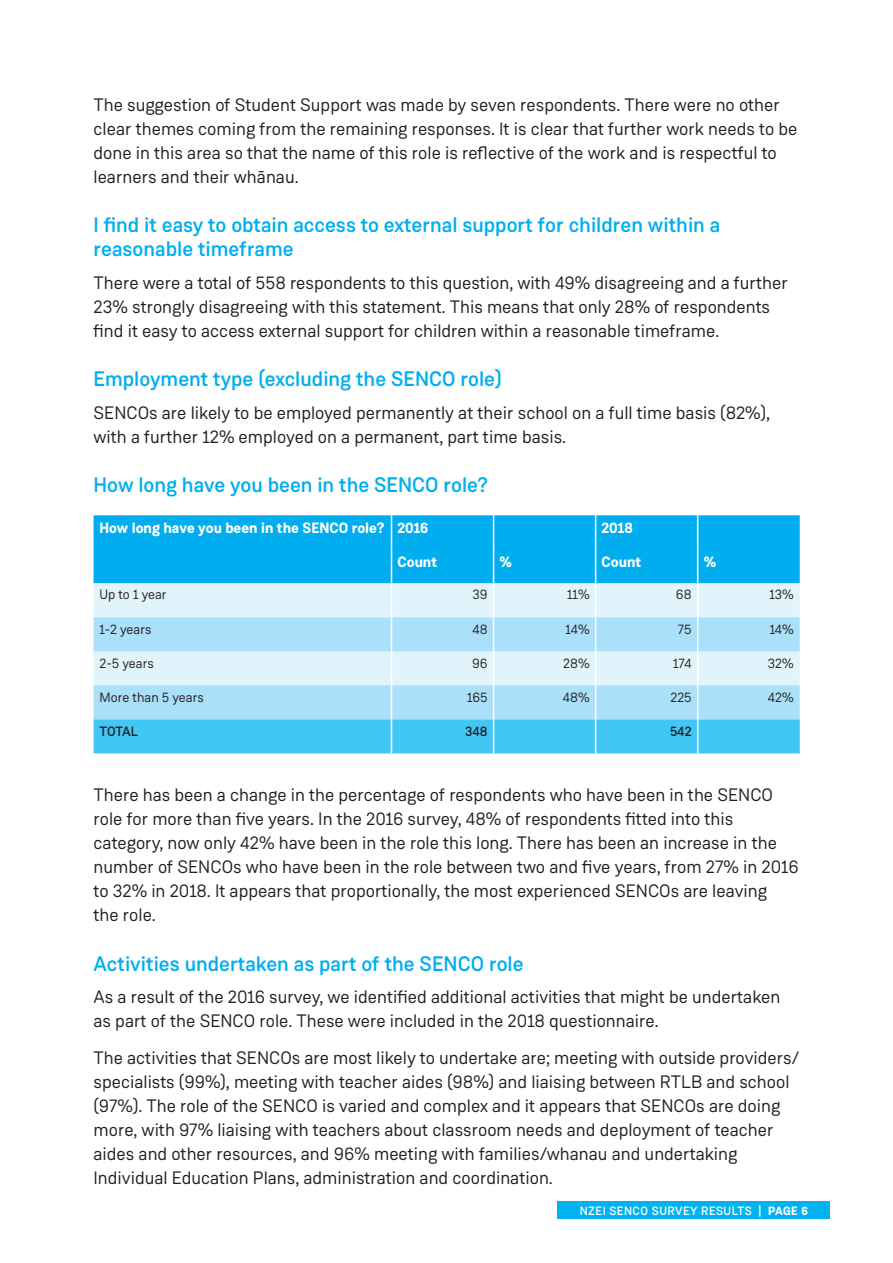
<style>
.page{position:relative;width:893px;height:1263px;background:#fff}
.page>*{position:absolute;margin:0;border:0;box-sizing:border-box;transform-origin:0 0}
.t1{font:500 21px/24px "Weissenhof Grotesk";color:#00aeef}
.t2{font:18px/24px "Weissenhof Grotesk";color:#231f20}
.t3{font:700 15px "Weissenhof Grotesk";color:#fff}
.t4{font:13.5px "Weissenhof Grotesk";color:#231f20}
.t5{font:500 13.5px "Weissenhof Grotesk";letter-spacing:-.01em;color:#231f20}
.t6{font:500 12px "Weissenhof Grotesk";letter-spacing:.04em;color:#fff}
.s1{font-weight:700}
</style>
<div class="page">
<div style="left:558px;top:1202px;width:272px;height:17px;background:#00b3ef"></div>
<div style="left:94px;top:515px;width:706px;height:68px;background:#00aeef"></div>
<div style="left:94px;top:583px;width:706px;height:34px;background:#e1f4fc"></div>
<svg style="left:94px;top:617px;width:706px;height:102px;fill:#aae0f9"></svg>
<div style="left:94px;top:719px;width:706px;height:34px;background:#40c7f4"></div>
<hr style="left:391px;top:515px;width:1px;height:34px;background:#fff">
<hr style="left:493px;top:515px;width:1px;height:34px;background:#fff">
<hr style="left:595px;top:515px;width:1px;height:34px;background:#fff">
<hr style="left:697px;top:515px;width:1px;height:34px;background:#fff">
<hr style="left:391px;top:549px;width:1px;height:34px;background:#fff">
<hr style="left:493px;top:549px;width:1px;height:34px;background:#fff">
<hr style="left:595px;top:549px;width:1px;height:34px;background:#fff">
<hr style="left:697px;top:549px;width:1px;height:34px;background:#fff">
<hr style="left:391px;top:583px;width:1px;height:34px;background:#fff">
<hr style="left:493px;top:583px;width:1px;height:34px;background:#fff">
<hr style="left:595px;top:583px;width:1px;height:34px;background:#fff">
<hr style="left:697px;top:583px;width:1px;height:34px;background:#fff">
<hr style="left:391px;top:617px;width:1px;height:34px;background:#fff">
<hr style="left:493px;top:617px;width:1px;height:34px;background:#fff">
<hr style="left:595px;top:617px;width:1px;height:34px;background:#fff">
<hr style="left:697px;top:617px;width:1px;height:34px;background:#fff">
<hr style="left:391px;top:651px;width:1px;height:34px;background:#fff">
<hr style="left:493px;top:651px;width:1px;height:34px;background:#fff">
<hr style="left:595px;top:651px;width:1px;height:34px;background:#fff">
<hr style="left:697px;top:651px;width:1px;height:34px;background:#fff">
<hr style="left:391px;top:685px;width:1px;height:34px;background:#fff">
<hr style="left:493px;top:685px;width:1px;height:34px;background:#fff">
<hr style="left:595px;top:685px;width:1px;height:34px;background:#fff">
<hr style="left:697px;top:685px;width:1px;height:34px;background:#fff">
<hr style="left:391px;top:719px;width:1px;height:34px;background:#fff">
<hr style="left:493px;top:719px;width:1px;height:34px;background:#fff">
<hr style="left:595px;top:719px;width:1px;height:34px;background:#fff">
<hr style="left:697px;top:719px;width:1px;height:34px;background:#fff">
<p class="t2" style="left:94px;top:92px;width:705px">The suggestion of Student Support was made by seven respondents. There were no other clear themes coming from the remaining responses. It is clear that further work needs to be done in this area so that the name of this role is reflective of the work and is respectful to learners and their whānau.</p>
<p class="t1" style="left:94px;top:213px;width:628px">I find it easy to obtain access to external support for children within a reasonable timeframe</p>
<p class="t2" style="left:94px;top:270px;width:696px">There were a total of 558 respondents to this question, with 49% disagreeing and a further<br>23% strongly disagreeing with this statement. This means that only 28% of respondents find it easy to access external support for children within a reasonable timeframe.</p>
<p class="t1" style="left:94px;top:367px;width:410px">Employment type (excluding the SENCO role)</p>
<p class="t2" style="left:94px;top:400px;width:678px">SENCOs are likely to be employed permanently at their school on a full time basis (82%), with a further 12% employed on a permanent, part time basis.</p>
<p class="t1" style="left:94px;top:473px;width:396px">How long have you been in the SENCO role?</p>
<p class="t3" style="left:100px;top:518px;width:330px">How long have you been in the SENCO role? 2016</p>
<p class="t3" style="left:602px;top:518px;width:33px">2018</p>
<p class="t3" style="left:397px;top:552px;width:41px">Count</p>
<p class="t3" style="left:500px;top:552px;width:14px">%</p>
<p class="t3" style="left:602px;top:552px;width:41px">Count</p>
<p class="t3" style="left:704px;top:552px;width:14px">%</p>
<p class="t4" style="left:100px;top:587px;width:69px">Up to 1 year</p>
<p class="t4" style="left:472px;top:587px;width:17px">39</p>
<p class="t4" style="left:567px;top:587px;width:24px">11%</p>
<p class="t4" style="left:676px;top:587px;width:17px">68</p>
<p class="t4" style="left:769px;top:587px;width:26px">13%</p>
<p class="t4" style="left:100px;top:621px;width:53px">1-2 years</p>
<p class="t4" style="left:472px;top:621px;width:17px">48</p>
<p class="t4" style="left:566px;top:621px;width:26px">14%</p>
<p class="t4" style="left:678px;top:621px;width:15px">75</p>
<p class="t4" style="left:770px;top:621px;width:26px">14%</p>
<p class="t4" style="left:100px;top:655px;width:56px">2-5 years</p>
<p class="t4" style="left:472px;top:655px;width:17px">96</p>
<p class="t4" style="left:563px;top:655px;width:28px">28%</p>
<p class="t4" style="left:673px;top:655px;width:20px">174</p>
<p class="t4" style="left:768px;top:655px;width:27px">32%</p>
<p class="t4" style="left:100px;top:689px;width:106px">More than 5 years</p>
<p class="t4" style="left:467px;top:689px;width:22px">165</p>
<p class="t4" style="left:563px;top:689px;width:28px">48%</p>
<p class="t4" style="left:670px;top:689px;width:23px">225</p>
<p class="t4" style="left:768px;top:689px;width:27px">42%</p>
<p class="t5" style="left:100px;top:722px;width:40px">TOTAL</p>
<p class="t5" style="left:465px;top:722px;width:24px">348</p>
<p class="t5" style="left:670px;top:722px;width:23px">542</p>
<p class="t2" style="left:94px;top:783px;width:707px">There has been a change in the percentage of respondents who have been in the SENCO role for more than five years. In the 2016 survey, 48% of respondents fitted into this category, now only 42% have been in the role this long. There has been an increase in the number of SENCOs who have been in the role between two and five years, from 27% in 2016 to 32% in 2018. It appears that proportionally, the most experienced SENCOs are leaving<br>the role.</p>
<p class="t1" style="left:94px;top:951px;width:432px">Activities undertaken as part of the SENCO role</p>
<p class="t2" style="left:94px;top:985px;width:688px">As a result of the 2016 survey, we identified additional activities that might be undertaken as part of the SENCO role. These were included in the 2018 questionnaire.</p>
<p class="t2" style="left:94px;top:1046px;width:707px">The activities that SENCOs are most likely to undertake are; meeting with outside providers/ specialists (99%), meeting with teacher aides (98%) and liaising between RTLB and school (97%). The role of the SENCO is varied and complex and it appears that SENCOs are doing more, with 97% liaising with teachers about classroom needs and deployment of teacher aides and other resources, and 96% meeting with families/whanau and undertaking Individual Education Plans, administration and coordination.</p>
<p class="t6" style="left:580px;top:1203px;width:230px">NZEI SENCO SURVEY RESULTS | <span class="s1">PAGE 6</span></p>
</div>
